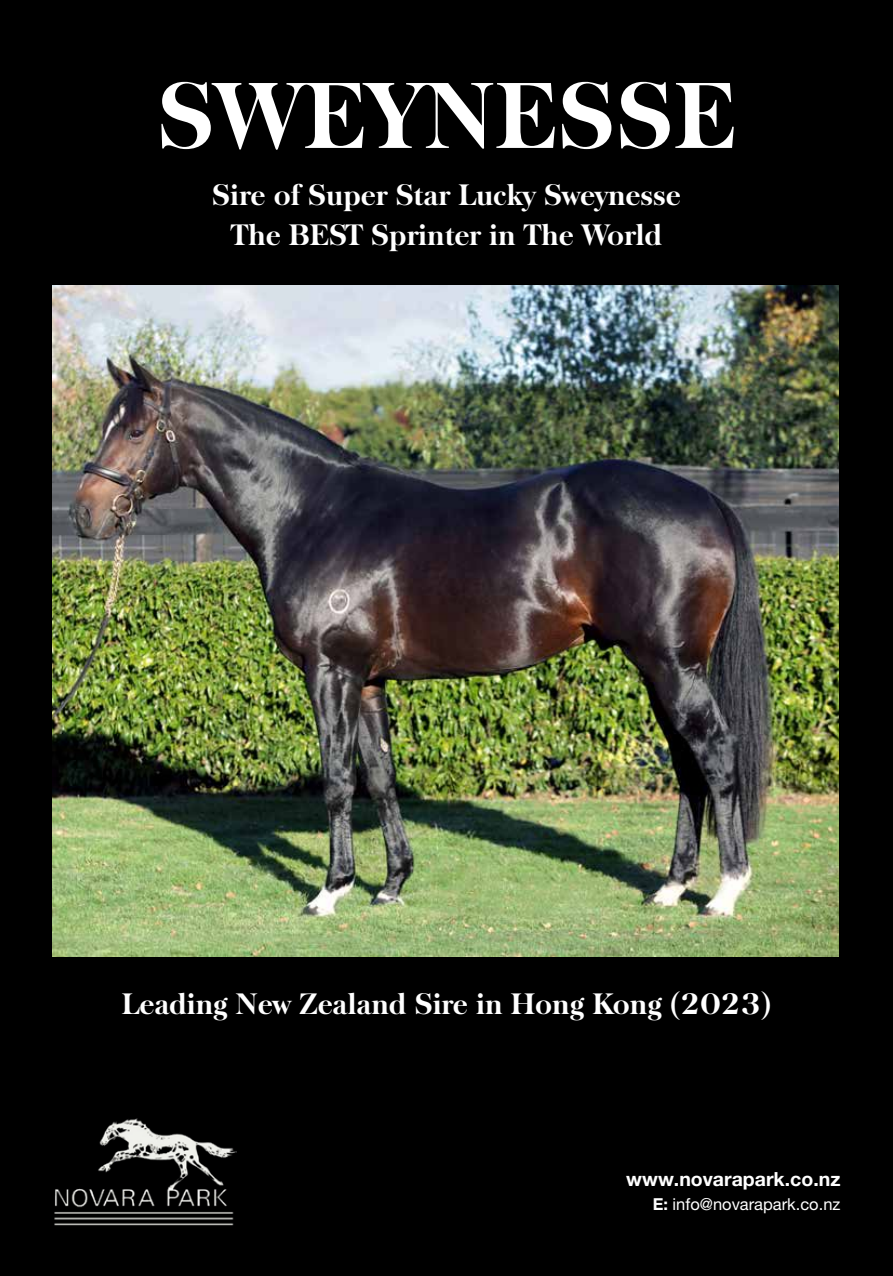
<style>
.page{position:relative;width:893px;height:1276px;background:#000}
.page>*{position:absolute;margin:0;border:0;box-sizing:border-box;transform-origin:0 0}
.t1{font:700 90px "Baskerville";letter-spacing:.02em;color:#fff}
.t2{font:700 28.5px/40.5px "Baskerville";color:#fff;text-align:center}
.t3{font:700 19.5px "Helvetica Neue LT Pro";color:#fff}
.t4{font:16.5px "Helvetica Neue LT Pro";color:#fff}
.s1{font-weight:700}
</style>
<div class="page">
<img style="left:53px;top:286px;width:786px;height:670px">
<img style="left:54px;top:1118px;width:183px;height:108px">
<h1 class="t1" style="left:158px;top:61px;width:579px">SWEYNESSE</h1>
<p class="t2" style="left:212px;top:175px;width:470px">Sire of Super Star Lucky Sweynesse<br>The BEST Sprinter in The World</p>
<p class="t2" style="left:122px;top:984px;width:651px">Leading New Zealand Sire in Hong Kong (2023)</p>
<p class="t3" style="left:626px;top:1166px;width:216px">www.novarapark.co.nz</p>
<p class="t4" style="left:653px;top:1194px;width:189px"><span class="s1">E:</span> info@novarapark.co.nz</p>
</div>
